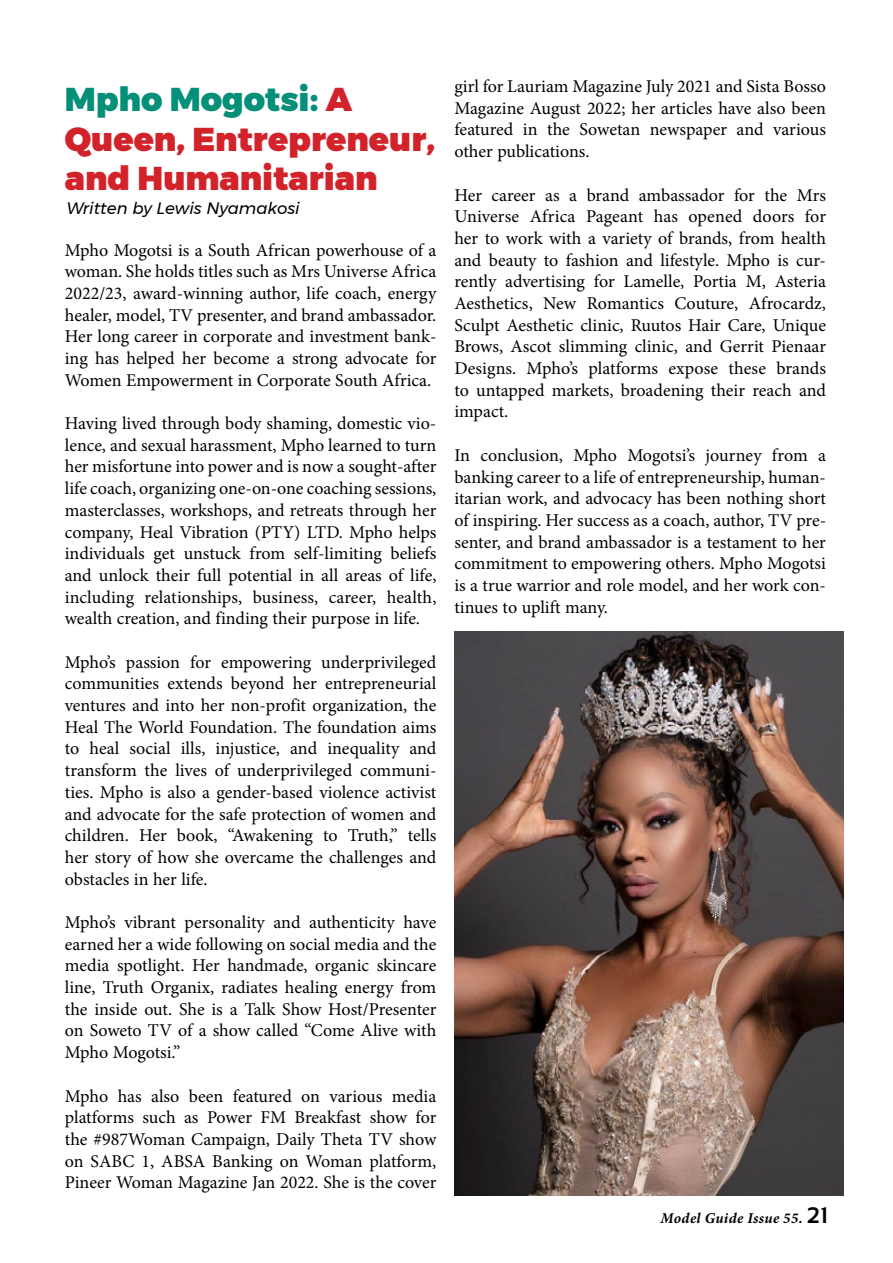
<style>
.page{position:relative;width:893px;height:1263px;background:#fff}
.page>*{position:absolute;margin:0;border:0;box-sizing:border-box;transform-origin:0 0}
.t1{font:900 33px/39.8px "Montserrat";color:#d2232a}
.t2{font:18px/21.8px "Minion Pro";color:#000;text-align:justify}
.t3{font:italic 16.5px "Montserrat";color:#000}
.t4{font:italic 700 15px "Minion Pro";letter-spacing:.02em;color:#000}
.s1{color:#048f78}
.s2{font-family:"Sansation";font-style:normal;font-size:22.5px}
</style>
<div class="page">
<img style="left:454px;top:631px;width:389px;height:565px">
<h1 class="t1" style="left:65px;top:80px;width:372px"><span class="s1">Mpho Mogotsi:</span> A<br>Queen, Entrepreneur, and Humanitarian</h1>
<p class="t3" style="left:66px;top:196px;width:235px">Written by Lewis Nyamakosi</p>
<p class="t2" style="left:65px;top:239px;width:373px">Mpho Mogotsi is a South African powerhouse of a woman. She holds titles such as Mrs Universe Africa 2022/23, award-winning author, life coach, energy healer, model, TV presenter, and brand ambassador.<br>Her long career in corporate and investment bank&shy;ing has helped her become a strong advocate for Women Empowerment in Corporate South Africa.</p>
<p class="t2" style="left:65px;top:412px;width:373px">Having lived through body shaming, domestic vio&shy;lence, and sexual harassment, Mpho learned to turn her misfortune into power and is now a sought-after life coach, organizing one-on-one coaching sessions, masterclasses, workshops, and retreats through her company, Heal Vibration (PTY) LTD. Mpho helps individuals get unstuck from self-limiting beliefs and unlock their full potential in all areas of life, including relationships, business, career, health, wealth creation, and finding their purpose in life.</p>
<p class="t2" style="left:65px;top:651px;width:373px">Mpho’s passion for empowering underprivileged communities extends beyond her entrepreneurial ventures and into her non-profit organization, the Heal The World Foundation. The foundation aims to heal social ills, injustice, and inequality and transform the lives of underprivileged communi&shy;ties. Mpho is also a gender-based violence activist and advocate for the safe protection of women and children. Her book, “Awakening to Truth,” tells her story of how she overcame the challenges and obstacles in her life.</p>
<p class="t2" style="left:65px;top:911px;width:373px">Mpho’s vibrant personality and authenticity have earned her a wide following on social media and the media spotlight. Her handmade, organic skincare line, Truth Organix, radiates healing energy from the inside out. She is a Talk Show Host/Presenter on Soweto TV of a show called “Come Alive with Mpho Mogotsi.”</p>
<p class="t2" style="left:65px;top:1085px;width:373px">Mpho has also been featured on various media platforms such as Power FM Breakfast show for the #987Woman Campaign, Daily Theta TV show on SABC 1, ABSA Banking on Woman platform, Pineer Woman Magazine Jan 2022. She is the cover</p>
<p class="t2" style="left:454px;top:76px;width:373px">girl for Lauriam Magazine July 2021 and Sista Bosso Magazine August 2022; her articles have also been featured in the Sowetan newspaper and various other publications.</p>
<p class="t2" style="left:454px;top:184px;width:373px">Her career as a brand ambassador for the Mrs Universe Africa Pageant has opened doors for her to work with a variety of brands, from health and beauty to fashion and lifestyle. Mpho is cur&shy;rently advertising for Lamelle, Portia M, Asteria Aesthetics, New Romantics Couture, Afrocardz, Sculpt Aesthetic clinic, Ruutos Hair Care, Unique Brows, Ascot slimming clinic, and Gerrit Pienaar Designs. Mpho’s platforms expose these brands to untapped markets, broadening their reach and impact.</p>
<p class="t2" style="left:454px;top:444px;width:373px">In conclusion, Mpho Mogotsi’s journey from a banking career to a life of entrepreneurship, human&shy;itarian work, and advocacy has been nothing short of inspiring. Her success as a coach, author, TV pre&shy;senter, and brand ambassador is a testament to her commitment to empowering others. Mpho Mogotsi is a true warrior and role model, and her work con&shy;tinues to uplift many.</p>
<p class="t4" style="left:661px;top:1207px;width:169px">Model Guide Issue 55. <span class="s2">21</span></p>
</div>
